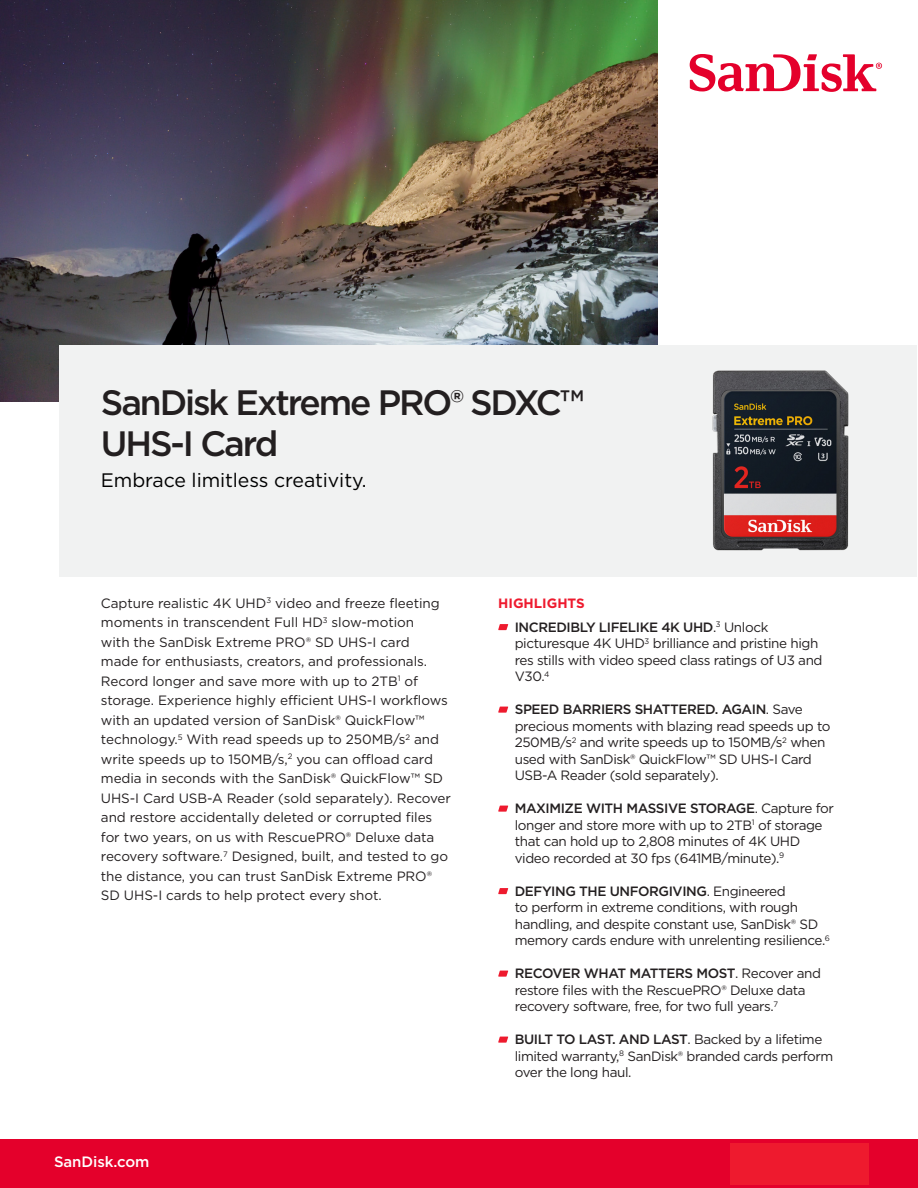
<style>
.page{position:relative;width:918px;height:1188px;background:#fff}
.page>*{position:absolute;margin:0;border:0;box-sizing:border-box;transform-origin:0 0}
.t1{font:500 35.25px "Gotham";letter-spacing:-.06em;color:#231f20}
.t2{font:19.5px "Gotham";letter-spacing:-.005em;color:#000}
.t3{font:500 15px "Gotham";letter-spacing:-.005em;color:#fff}
.t4{font:13.5px/16.5px "Gotham";letter-spacing:-.025em;color:#231f20}
.t5{font:13.5px/19.5px "Gotham";letter-spacing:-.005em;color:#231f20}
.t6{font:700 13.5px "Gotham";color:#ee1a2e}
.s1{font-weight:500}
</style>
<div class="page">
<div style="left:0;top:1139px;width:918px;height:49px;background:#e4002b"></div>
<img style="left:0;top:0;width:658px;height:402px">
<div style="left:59px;top:345px;width:858px;height:232px;background:#f1f2f2"></div>
<svg style="left:690px;top:54px;width:192px;height:38px"></svg>
<svg style="left:498px;top:624px;width:10px;height:6px"></svg>
<svg style="left:498px;top:707px;width:10px;height:6px"></svg>
<svg style="left:498px;top:806px;width:10px;height:6px"></svg>
<svg style="left:498px;top:888px;width:10px;height:6px"></svg>
<svg style="left:498px;top:971px;width:10px;height:6px"></svg>
<svg style="left:498px;top:1037px;width:10px;height:6px"></svg>
<div style="left:730px;top:1144px;width:138px;height:41px;background:#ee1a2e"></div>
<img style="left:712px;top:370px;width:137px;height:181px">
<p class="t1" style="left:101px;top:379px;width:485px">SanDisk Extreme PRO® SDXC™</p>
<p class="t1" style="left:101px;top:420px;width:179px">UHS-I Card</p>
<p class="t2" style="left:101px;top:467px;width:267px">Embrace limitless creativity.</p>
<p class="t5" style="left:101px;top:593px;width:351px">Capture realistic 4K UHD<sup>3</sup> video and freeze fleeting moments in transcendent Full HD<sup>3</sup> slow-motion<br>with the SanDisk Extreme PRO® SD UHS-I card<br>made for enthusiasts, creators, and professionals.<br>Record longer and save more with up to 2TB<sup>1</sup> of storage. Experience highly efficient UHS-I workflows with an updated version of SanDisk® QuickFlow™ technology.<sup>5</sup> With read speeds up to 250MB/s<sup>2</sup> and write speeds up to 150MB/s,<sup>2</sup> you can offload card media in seconds with the SanDisk® QuickFlow™ SD UHS-I Card USB-A Reader (sold separately). Recover and restore accidentally deleted or corrupted files for two years, on us with RescuePRO® Deluxe data recovery software.<sup>7</sup> Designed, built, and tested to go the distance, you can trust SanDisk Extreme PRO® SD UHS-I cards to help protect every shot.</p>
<p class="t3" style="left:54px;top:1152px;width:97px">SanDisk.com</p>
<p class="t6" style="left:498px;top:594px;width:88px">HIGHLIGHTS</p>
<p class="t4" style="left:515px;top:618px;width:309px"><span class="s1">INCREDIBLY LIFELIKE 4K UHD</span>.<sup>3</sup> Unlock picturesque 4K UHD<sup>3</sup> brilliance and pristine high res stills with video speed class ratings of U3 and V30.<sup>4</sup></p>
<p class="t4" style="left:515px;top:701px;width:317px"><span class="s1">SPEED BARRIERS SHATTERED. AGAIN</span>. Save precious moments with blazing read speeds up to 250MB/s<sup>2</sup> and write speeds up to 150MB/s<sup>2</sup> when used with SanDisk® QuickFlow™ SD UHS-I Card USB-A Reader (sold separately).</p>
<p class="t4" style="left:515px;top:800px;width:321px"><span class="s1">MAXIMIZE WITH MASSIVE STORAGE</span>. Capture for longer and store more with up to 2TB<sup>1</sup> of storage that can hold up to 2,808 minutes of 4K UHD video recorded at 30 fps (641MB/minute).<sup>9</sup></p>
<p class="t4" style="left:515px;top:882px;width:317px"><span class="s1">DEFYING THE UNFORGIVING</span>. Engineered<br>to perform in extreme conditions, with rough handling, and despite constant use, SanDisk® SD memory cards endure with unrelenting resilience.<sup>6</sup></p>
<p class="t4" style="left:515px;top:965px;width:308px"><span class="s1">RECOVER WHAT MATTERS MOST</span>. Recover and restore files with the RescuePRO® Deluxe data recovery software, free, for two full years.<sup>7</sup></p>
<p class="t4" style="left:515px;top:1031px;width:320px"><span class="s1">BUILT TO LAST. AND LAST</span>. Backed by a lifetime limited warranty,<sup>8</sup> SanDisk® branded cards perform over the long haul.</p>
</div>
